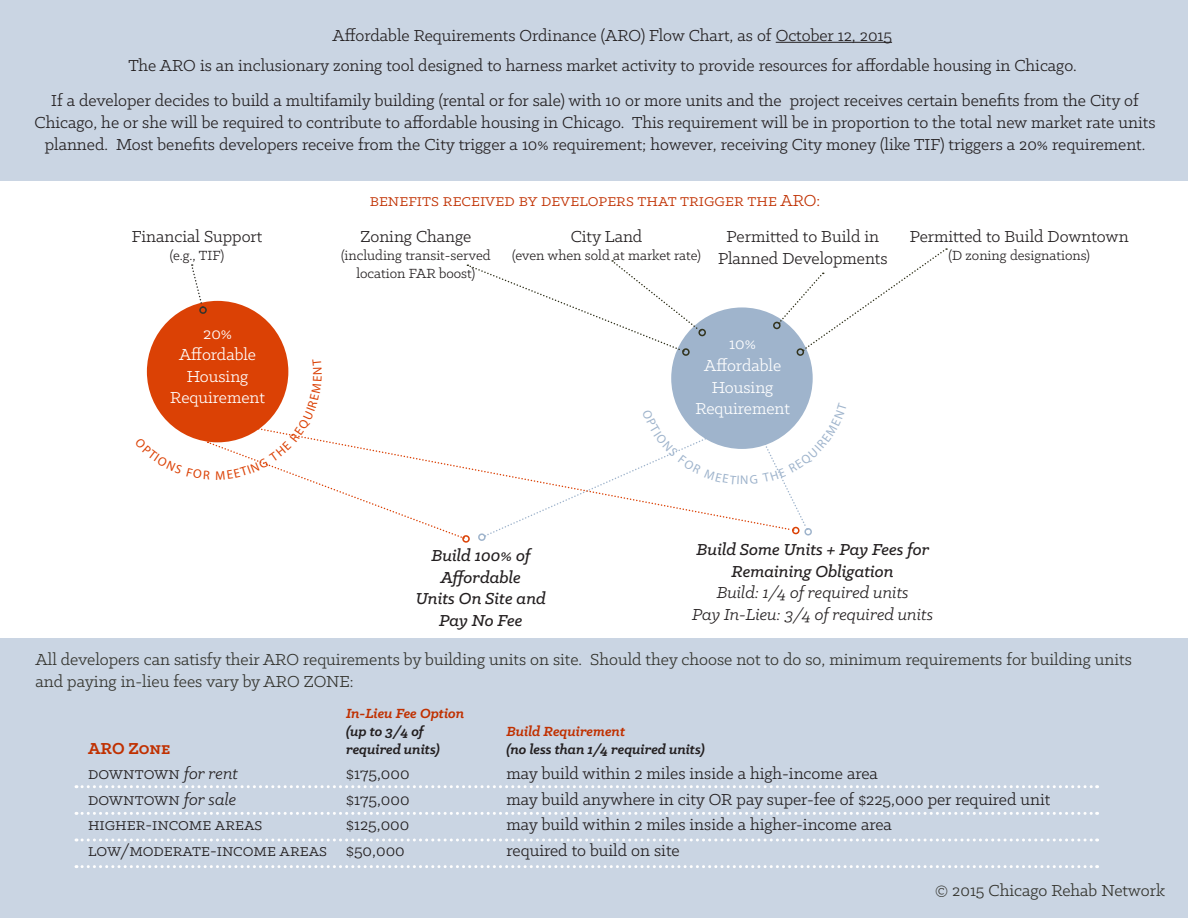
<style>
.page{position:relative;width:1188px;height:918px;background:#fff}
.page>*{position:absolute;margin:0;border:0;box-sizing:border-box;transform-origin:0 0}
.t1{font:18px/21.6px "Klinic Slab";color:#231f20;text-align:center}
.t2{font:18px/21.6px "Klinic Slab";color:#33332d}
.t3{font:italic 500 18px/21.6px "Klinic Slab";color:#231f20;text-align:center}
.t4{font:18px/21.6px "Klinic Slab";color:#fff;text-align:center}
.t5{font:italic 18px "Klinic Slab";color:#231f20}
.t6{font:18px "Klinic Slab";color:#c03000}
.t7{font:700 18px "Klinic Slab";color:#c03000}
.t8{font:15px/18px "Klinic Slab";color:#231f20;text-align:center}
.t9{font:italic 700 15px "Klinic Slab";color:#231f20}
.t10{font:italic 700 15px "Klinic Slab";color:#c03000}
.t11{font:12.6px "Myriad Pro";color:#9fb4cc}
.s1{font-style:italic}
</style>
<div class="page">
<div style="left:0;top:638px;width:1188px;height:280px;background:#cad5e3"></div>
<div style="left:0;top:0;width:1188px;height:180px;background:#cad5e3"></div>
<hr style="left:776px;top:42px;width:116px;height:1px;background:#231f20">
<div style="left:671px;top:307px;width:142px;height:142px;background:#9fb4cc;border-radius:50%"></div>
<div style="left:478px;top:533px;width:8px;height:8px;border:2px solid #9fb4cc;border-radius:3px"></div>
<div style="left:147px;top:301px;width:141px;height:141px;background:#db4105;border-radius:50%"></div>
<div style="left:773px;top:322px;width:8px;height:7px;border:2px solid #32331d;border-radius:50%"></div>
<svg style="left:778px;top:248px;width:169px;height:104px"></svg>
<div style="left:796px;top:348px;width:8px;height:8px;border:2px solid #32331d;border-radius:50%"></div>
<div style="left:698px;top:329px;width:8px;height:7px;border:2px solid #32331d;border-radius:50%"></div>
<svg style="left:467px;top:260px;width:234px;height:92px"></svg>
<div style="left:682px;top:348px;width:8px;height:8px;border:2px solid #32331d;border-radius:50%"></div>
<svg style="left:191px;top:264px;width:15px;height:50px"></svg>
<svg style="left:76px;top:785px;width:1022px;height:3px"></svg>
<svg style="left:76px;top:812px;width:1022px;height:3px"></svg>
<svg style="left:76px;top:838px;width:1022px;height:4px"></svg>
<svg style="left:76px;top:865px;width:1022px;height:3px"></svg>
<svg style="left:484px;top:409px;width:255px;height:128px"></svg>
<svg style="left:750px;top:404px;width:62px;height:132px"></svg>
<svg style="left:146px;top:359px;width:325px;height:184px"></svg>
<p class="t1" style="left:333px;top:24px;width:561px">Affordable Requirements Ordinance (ARO) Flow Chart, as of October 12, 2015</p>
<p class="t1" style="left:128px;top:55px;width:950px">The ARO is an inclusionary zoning tool designed to harness market activity to provide resources for affordable housing in Chicago.</p>
<p class="t1" style="left:35px;top:90px;width:1122px">If a developer decides to build a multifamily building (rental or for sale) with 10 or more units and the project receives certain benefits from the City of<br>Chicago, he or she will be required to contribute to affordable housing in Chicago. This requirement will be in proportion to the total new market rate units planned. Most benefits developers receive from the City trigger a 10% requirement; however, receiving City money (like TIF) triggers a 20% requirement.</p>
<p class="t1" style="left:132px;top:225px;width:132px">Financial Support</p>
<p class="t8" style="left:170px;top:246px;width:56px">(e.g., TIF)</p>
<p class="t4" style="left:203px;top:322px;width:30px">20%</p>
<p class="t4" style="left:179px;top:343px;width:79px">Affordable<br>Housing</p>
<p class="t4" style="left:170px;top:387px;width:96px">Requirement</p>
<p class="t6" style="left:370px;top:189px;width:452px">benefits received by developers that trigger the ARO:</p>
<p class="t1" style="left:360px;top:225px;width:112px">Zoning Change</p>
<p class="t8" style="left:341px;top:246px;width:151px">(including transit-served location FAR boost)</p>
<p class="t1" style="left:571px;top:225px;width:73px">City Land</p>
<p class="t8" style="left:512px;top:246px;width:190px">(even when sold at market rate)</p>
<p class="t1" style="left:718px;top:225px;width:171px">Permitted to Build in<br>Planned Developments</p>
<p class="t1" style="left:910px;top:225px;width:220px">Permitted to Build Downtown</p>
<p class="t8" style="left:948px;top:246px;width:143px">(D zoning designations)</p>
<p class="t4" style="left:729px;top:333px;width:28px">10%</p>
<p class="t4" style="left:704px;top:354px;width:79px">Affordable<br>Housing</p>
<p class="t4" style="left:695px;top:397px;width:96px">Requirement</p>
<p class="t11" style="left:740px;top:472px;width:10px">n</p>
<p class="t3" style="left:432px;top:544px;width:101px">Build 100% of<br>Affordable</p>
<p class="t3" style="left:416px;top:587px;width:132px">Units On Site and<br>Pay No Fee</p>
<p class="t3" style="left:697px;top:538px;width:234px">Build Some Units + Pay Fees for<br>Remaining Obligation</p>
<p class="t5" style="left:717px;top:581px;width:193px">Build: 1/4 of required units</p>
<p class="t5" style="left:692px;top:603px;width:243px">Pay In-Lieu: 3/4 of required units</p>
<p class="t2" style="left:36px;top:649px;width:1098px">All developers can satisfy their ARO requirements by building units on site. Should they choose not to do so, minimum requirements for building units and paying in-lieu fees vary by ARO ZONE:</p>
<p class="t7" style="left:88px;top:736px;width:84px">ARO Zone</p>
<p class="t10" style="left:346px;top:703px;width:120px">In-Lieu Fee Option</p>
<p class="t9" style="left:346px;top:721px;width:79px">(up to 3/4 of</p>
<p class="t9" style="left:346px;top:739px;width:95px">required units)</p>
<p class="t10" style="left:507px;top:721px;width:120px">Build Requirement</p>
<p class="t9" style="left:507px;top:739px;width:200px">(no less than 1/4 required units)</p>
<p class="t1" style="left:88px;top:762px;width:152px">downtown <span class="s1">for rent</span></p>
<p class="t1" style="left:346px;top:762px;width:65px">$175,000</p>
<p class="t1" style="left:507px;top:762px;width:373px">may build within 2 miles inside a high-income area</p>
<p class="t1" style="left:88px;top:788px;width:150px">downtown <span class="s1">for sale</span></p>
<p class="t1" style="left:346px;top:788px;width:65px">$175,000</p>
<p class="t1" style="left:507px;top:788px;width:545px">may build anywhere in city OR pay super-fee of $225,000 per required unit</p>
<p class="t1" style="left:88px;top:813px;width:176px">higher-income areas</p>
<p class="t1" style="left:346px;top:813px;width:65px">$125,000</p>
<p class="t1" style="left:507px;top:813px;width:387px">may build within 2 miles inside a higher-income area</p>
<p class="t1" style="left:88px;top:839px;width:240px">low/moderate-income areas</p>
<p class="t1" style="left:346px;top:839px;width:60px">$50,000</p>
<p class="t1" style="left:507px;top:839px;width:175px">required to build on site</p>
<p class="t2" style="left:935px;top:879px;width:231px">© 2015 Chicago Rehab Network</p>
</div>
